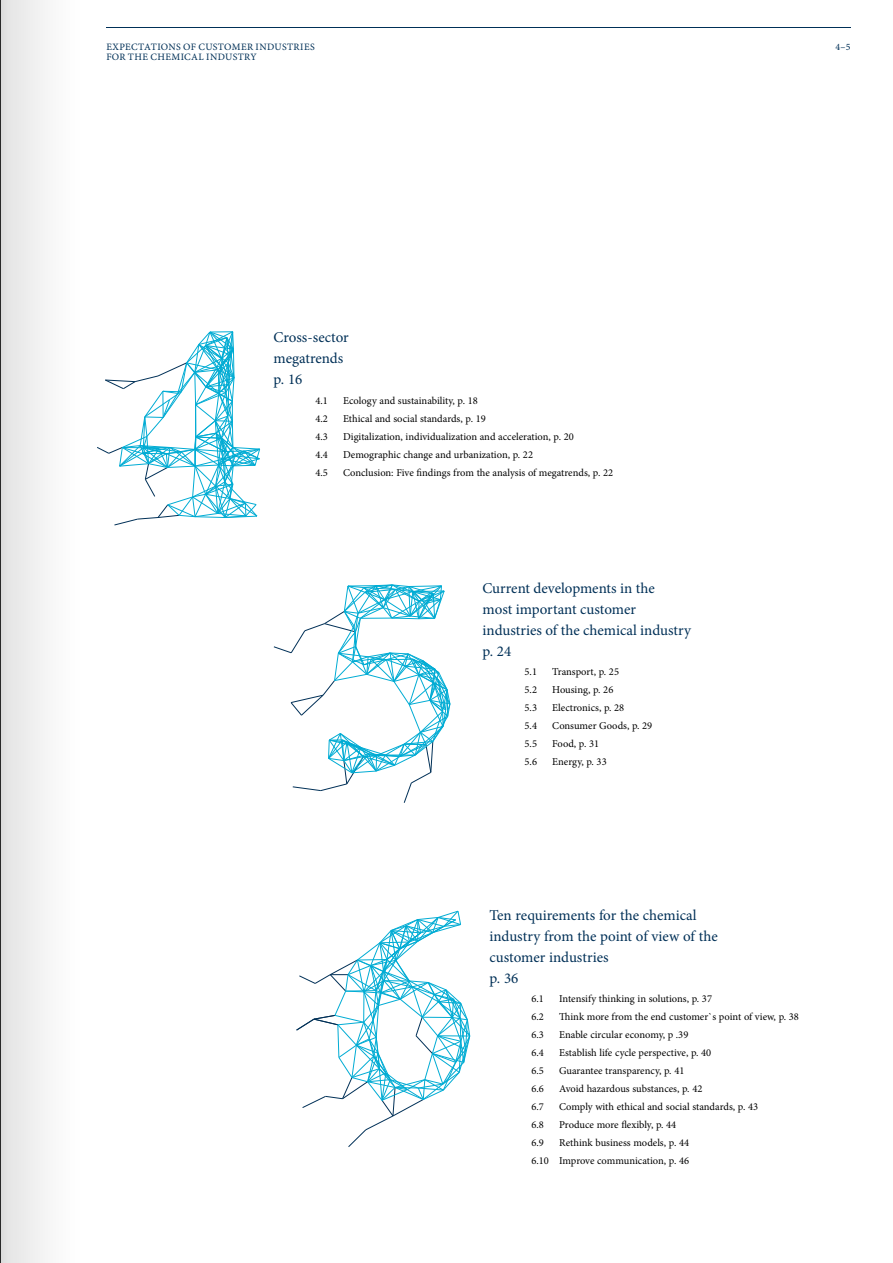
<style>
.page{position:relative;width:893px;height:1263px;background:#fff}
.page>*{position:absolute;margin:0;border:0;box-sizing:border-box;transform-origin:0 0}
.t1{font:15px/21px "Minion Pro";color:#003057}
.t2{font:10.5px/18px "Minion Pro";color:#000;text-align:right}
.t3{font:9.75px/10.5px "Minion Pro Capt";letter-spacing:.035em;color:#003057}
</style>
<div class="page">
<hr style="left:106px;top:27px;width:744px;height:1px;background:#003057">
<svg style="left:97px;top:331px;width:163px;height:194px"></svg>
<svg style="left:274px;top:584px;width:176px;height:219px"></svg>
<svg style="left:296px;top:911px;width:174px;height:236px"></svg>
<div style="left:0;top:0;width:81px;height:1263px;background:linear-gradient(to right,#e2e2e2,#fff)"></div>
<hr style="left:0;top:0;width:1px;height:1263px;background:#000">
<p class="t3" style="left:106px;top:41px;width:210px">EXPECTATIONS OF CUSTOMER INDUSTRIES<br>FOR THE CHEMICAL INDUSTRY</p>
<p class="t3" style="left:835px;top:41px;width:17px">4–5</p>
<h1 class="t1" style="left:273px;top:327px;width:77px">Cross-sector megatrends p. 16</h1>
<p class="t2" style="left:315px;top:391px;width:14px">4.1</p>
<p class="t2" style="left:343px;top:391px;width:136px">Ecology and sustainability, p. 18</p>
<p class="t2" style="left:315px;top:409px;width:14px">4.2</p>
<p class="t2" style="left:343px;top:409px;width:144px">Ethical and social standards, p. 19</p>
<p class="t2" style="left:315px;top:427px;width:14px">4.3</p>
<p class="t2" style="left:343px;top:427px;width:232px">Digitalization, individualization and acceleration, p. 20</p>
<p class="t2" style="left:315px;top:445px;width:14px">4.4</p>
<p class="t2" style="left:343px;top:445px;width:191px">Demographic change and urbanization, p. 22</p>
<p class="t2" style="left:315px;top:463px;width:14px">4.5</p>
<p class="t2" style="left:343px;top:463px;width:271px">Conclusion: Five findings from the analysis of megatrends, p. 22</p>
<h1 class="t1" style="left:483px;top:577px;width:210px">Current developments in the<br>most important customer industries of the chemical industry p. 24</h1>
<p class="t2" style="left:525px;top:663px;width:14px">5.1</p>
<p class="t2" style="left:552px;top:663px;width:68px">Transport, p. 25</p>
<p class="t2" style="left:525px;top:681px;width:14px">5.2</p>
<p class="t2" style="left:552px;top:681px;width:63px">Housing, p. 26</p>
<p class="t2" style="left:525px;top:699px;width:14px">5.3</p>
<p class="t2" style="left:552px;top:699px;width:74px">Electronics, p. 28</p>
<p class="t2" style="left:525px;top:717px;width:14px">5.4</p>
<p class="t2" style="left:552px;top:717px;width:102px">Consumer Goods, p. 29</p>
<p class="t2" style="left:525px;top:735px;width:14px">5.5</p>
<p class="t2" style="left:552px;top:735px;width:49px">Food, p. 31</p>
<p class="t2" style="left:525px;top:753px;width:14px">5.6</p>
<p class="t2" style="left:552px;top:753px;width:56px">Energy, p. 33</p>
<h1 class="t1" style="left:489px;top:905px;width:230px">Ten requirements for the chemical industry from the point of view of the customer industries<br>p. 36</h1>
<p class="t2" style="left:531px;top:990px;width:14px">6.1</p>
<p class="t2" style="left:559px;top:990px;width:154px">Intensify thinking in solutions, p. 37</p>
<p class="t2" style="left:531px;top:1008px;width:14px">6.2</p>
<p class="t2" style="left:559px;top:1008px;width:241px">Think more from the end customer`s point of view, p. 38</p>
<p class="t2" style="left:531px;top:1026px;width:14px">6.3</p>
<p class="t2" style="left:559px;top:1026px;width:131px">Enable circular economy, p .39</p>
<p class="t2" style="left:531px;top:1044px;width:14px">6.4</p>
<p class="t2" style="left:559px;top:1044px;width:154px">Establish life cycle perspective, p. 40</p>
<p class="t2" style="left:531px;top:1062px;width:14px">6.5</p>
<p class="t2" style="left:559px;top:1062px;width:127px">Guarantee transparency, p. 41</p>
<p class="t2" style="left:531px;top:1080px;width:14px">6.6</p>
<p class="t2" style="left:559px;top:1080px;width:145px">Avoid hazardous substances, p. 42</p>
<p class="t2" style="left:531px;top:1098px;width:14px">6.7</p>
<p class="t2" style="left:559px;top:1098px;width:201px">Comply with ethical and social standards, p. 43</p>
<p class="t2" style="left:531px;top:1116px;width:14px">6.8</p>
<p class="t2" style="left:559px;top:1116px;width:119px">Produce more flexibly, p. 44</p>
<p class="t2" style="left:531px;top:1134px;width:14px">6.9</p>
<p class="t2" style="left:531px;top:1134px;width:159px">Rethink business models, p. 44<br>6.10 Improve communication, p. 46</p>
</div>
